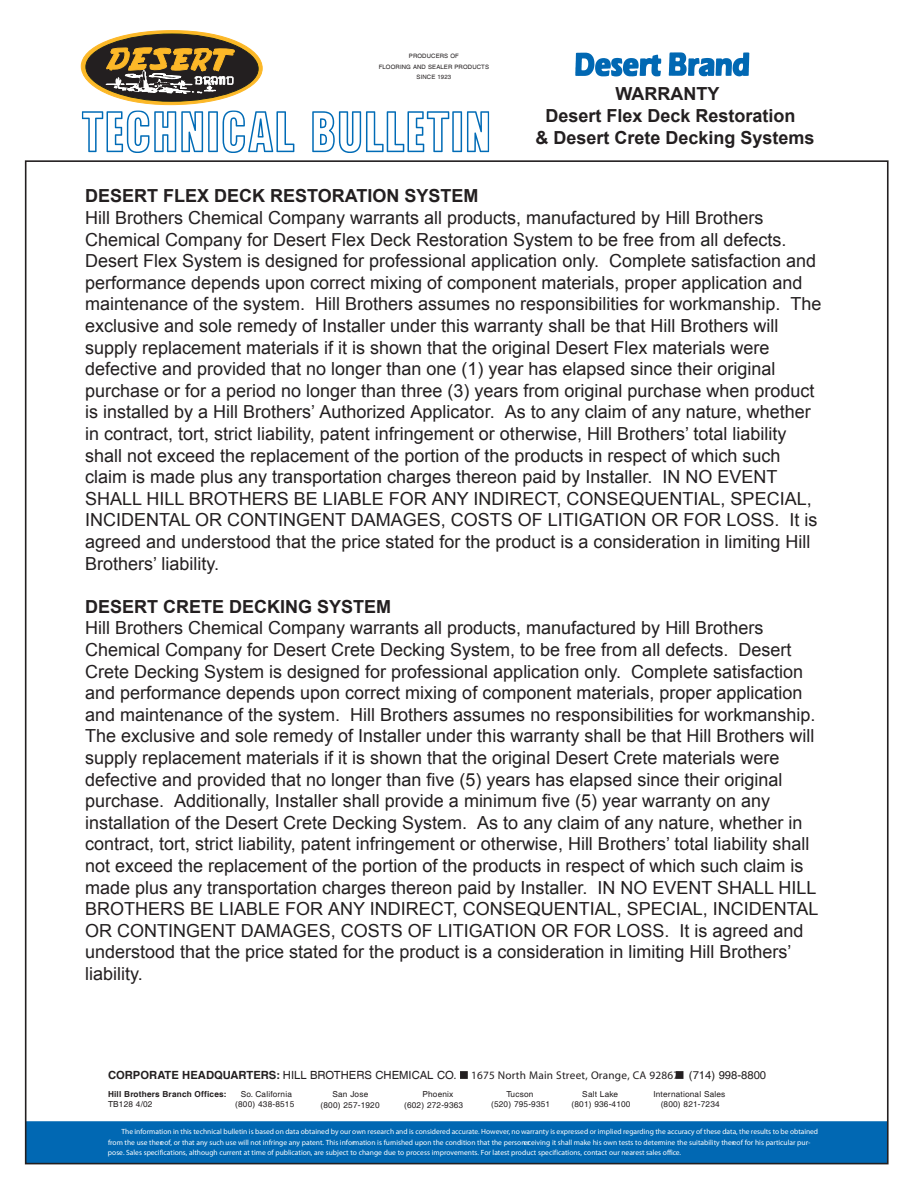
<style>
.page{position:relative;width:918px;height:1188px;background:#fff}
.page>*{position:absolute;margin:0;border:0;box-sizing:border-box;transform-origin:0 0}
.t1{font:18px/21.6px "Arial";color:#231f20}
.t2{font:700 18px "Arial";color:#231f20}
.t3{font:condensed 11.25px "Helvetica";letter-spacing:.02em;color:#231f20}
.t4{font:11.25px "Helvetica";color:#231f20}
.t5{font:8.25px "Helvetica";letter-spacing:.02em;color:#231f20}
.t6{font:700 8.25px "Helvetica";letter-spacing:.02em;color:#231f20}
.t7{font:700 condensed 7.5px/10.5px "Helvetica";color:#fff}
.t8{font:6px/10.5px "Helvetica";letter-spacing:.02em;color:#231f20;text-align:center}
.s1{font-weight:700}
.s2{font-stretch:normal}
</style>
<div class="page">
<div style="left:26px;top:1121px;width:862px;height:43px;background:#0168b3"></div>
<div style="left:460px;top:1071px;width:8px;height:8px;background:#231f20"></div>
<div style="left:676px;top:1071px;width:7px;height:8px;background:#231f20"></div>
<img style="left:575px;top:52px;width:175px;height:25px">
<svg style="left:81px;top:31px;width:181px;height:74px"></svg>
<div style="left:86px;top:34px;width:172px;height:67px;background:#231f20;border-radius:50%"></div>
<svg style="left:105px;top:47px;width:130px;height:47px"></svg>
<svg style="left:82px;top:110px;width:212px;height:43px"></svg>
<svg style="left:312px;top:111px;width:177px;height:42px"></svg>
<p class="t8" style="left:379px;top:51px;width:112px">PRODUCERS OF<br>FLOORING AND SEALER PRODUCTS<br>SINCE 1923</p>
<p class="t2" style="left:616px;top:82px;width:105px">WARRANTY</p>
<p class="t2" style="left:546px;top:104px;width:252px">Desert Flex Deck Restoration</p>
<p class="t2" style="left:535px;top:126px;width:281px">&amp; Desert Crete Decking Systems</p>
<p class="t2" style="left:85px;top:184px;width:395px">DESERT FLEX DECK RESTORATION SYSTEM</p>
<p class="t1" style="left:85px;top:207px;width:738px">Hill Brothers Chemical Company warrants all products, manufactured by Hill Brothers Chemical Company for Desert Flex Deck Restoration System to be free from all defects.<br>Desert Flex System is designed for professional application only. Complete satisfaction and performance depends upon correct mixing of component materials, proper application and maintenance of the system. Hill Brothers assumes no responsibilities for workmanship. The exclusive and sole remedy of Installer under this warranty shall be that Hill Brothers will supply replacement materials if it is shown that the original Desert Flex materials were defective and provided that no longer than one (1) year has elapsed since their original purchase or for a period no longer than three (3) years from original purchase when product is installed by a Hill Brothers’ Authorized Applicator. As to any claim of any nature, whether in contract, tort, strict liability, patent infringement or otherwise, Hill Brothers’ total liability shall not exceed the replacement of the portion of the products in respect of which such claim is made plus any transportation charges thereon paid by Installer. IN NO EVENT SHALL HILL BROTHERS BE LIABLE FOR ANY INDIRECT, CONSEQUENTIAL, SPECIAL, INCIDENTAL OR CONTINGENT DAMAGES, COSTS OF LITIGATION OR FOR LOSS. It is agreed and understood that the price stated for the product is a consideration in limiting Hill Brothers’ liability.</p>
<p class="t2" style="left:85px;top:595px;width:308px">DESERT CRETE DECKING SYSTEM</p>
<p class="t1" style="left:85px;top:617px;width:735px">Hill Brothers Chemical Company warrants all products, manufactured by Hill Brothers Chemical Company for Desert Crete Decking System, to be free from all defects. Desert Crete Decking System is designed for professional application only. Complete satisfaction and performance depends upon correct mixing of component materials, proper application and maintenance of the system. Hill Brothers assumes no responsibilities for workmanship.<br>The exclusive and sole remedy of Installer under this warranty shall be that Hill Brothers will supply replacement materials if it is shown that the original Desert Crete materials were defective and provided that no longer than five (5) years has elapsed since their original purchase. Additionally, Installer shall provide a minimum five (5) year warranty on any installation of the Desert Crete Decking System. As to any claim of any nature, whether in contract, tort, strict liability, patent infringement or otherwise, Hill Brothers’ total liability shall not exceed the replacement of the portion of the products in respect of which such claim is made plus any transportation charges thereon paid by Installer. IN NO EVENT SHALL HILL BROTHERS BE LIABLE FOR ANY INDIRECT, CONSEQUENTIAL, SPECIAL, INCIDENTAL OR CONTINGENT DAMAGES, COSTS OF LITIGATION OR FOR LOSS. It is agreed and understood that the price stated for the product is a consideration in limiting Hill Brothers’ liability.</p>
<p class="t4" style="left:108px;top:1068px;width:350px"><span class="s1">CORPORATE HEADQUARTERS:</span> HILL BROTHERS CHEMICAL CO.</p>
<p class="t3" style="left:471px;top:1070px;width:297px">1675 North Main Street, Orange, CA 92867 <span class="s2">(714) 998-8800</span></p>
<p class="t6" style="left:108px;top:1089px;width:120px">Hill Brothers Branch Offices:</p>
<p class="t5" style="left:241px;top:1089px;width:53px">So. California</p>
<p class="t5" style="left:332px;top:1089px;width:37px">San Jose</p>
<p class="t5" style="left:422px;top:1089px;width:32px">Phoenix</p>
<p class="t5" style="left:506px;top:1089px;width:28px">Tucson</p>
<p class="t5" style="left:582px;top:1089px;width:37px">Salt Lake</p>
<p class="t5" style="left:653px;top:1089px;width:74px">International Sales</p>
<p class="t5" style="left:108px;top:1100px;width:46px">TB128 4/02</p>
<p class="t5" style="left:235px;top:1100px;width:60px">(800) 438-8515</p>
<p class="t5" style="left:321px;top:1101px;width:60px">(800) 257-1920</p>
<p class="t5" style="left:404px;top:1101px;width:61px">(602) 272-9363</p>
<p class="t5" style="left:491px;top:1100px;width:61px">(520) 795-9351</p>
<p class="t5" style="left:572px;top:1100px;width:61px">(801) 936-4100</p>
<p class="t5" style="left:661px;top:1100px;width:61px">(800) 821-7234</p>
<p class="t7" style="left:108px;top:1127px;width:712px;text-indent:14px">The information in this technical bulletin is based on data obtained by our own research and is considered accurate. However, no warranty is expressed or implied regarding the accuracy of these data, the results to be obtained from the use thereof, or that any such use will not infringe any patent. This information is furnished upon the condition that the personeceiving it shall make his own tests to determine the suitability thereof for his particular pur-</p>
<p class="t7" style="left:108px;top:1137px;width:575px;text-indent:419px">r<br>pose. Sales specifications, although current at time of publication, are subject to change due to process improvements. For latest product specifications, contact our nearest sales office.</p>
</div>
